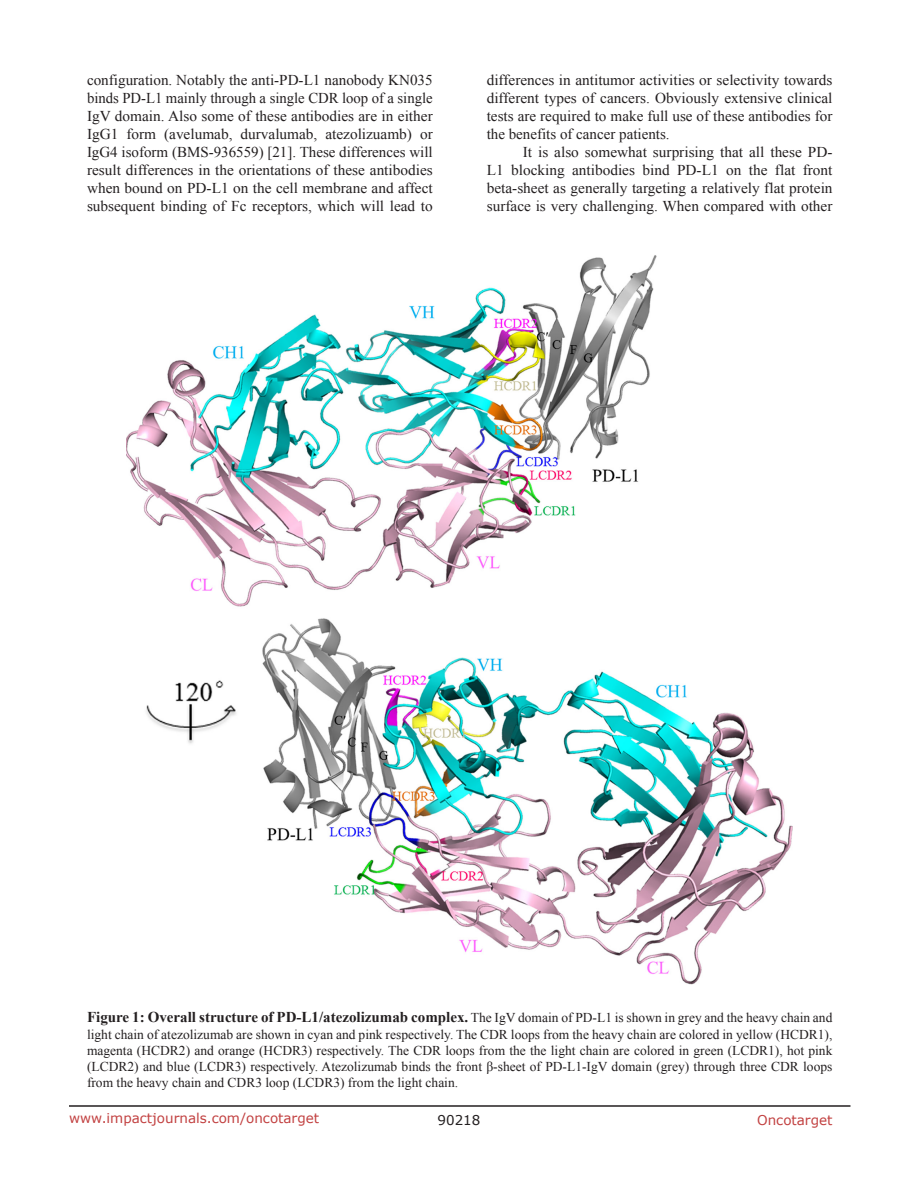
<style>
.page{position:relative;width:918px;height:1188px;background:#fff}
.page>*{position:absolute;margin:0;border:0;box-sizing:border-box;transform-origin:0 0}
.BodyText{font:15px/18px "Times New Roman";color:#231f20;text-align:justify}
.figuretext{font:700 15px "Times New Roman";color:#231f20}
.figuretext-2{font:13.5px/16.2px "Times New Roman";color:#231f20;text-align:justify}
.t1{font:13.5px "Verdana";color:#c24141}
.t2{font:13.5px "Verdana";color:#231f20}
.s1{font-weight:400;font-size:13.5px}
</style>
<div class="page">
<hr style="left:69px;top:1105px;width:781px;height:2px;background:#231f20">
<img style="left:127px;top:255px;width:666px;height:730px">
<p class="BodyText" style="left:87px;top:71px;width:347px">configuration. Notably the anti-PD-L1 nanobody KN035 binds PD-L1 mainly through a single CDR loop of a single IgV domain. Also some of these antibodies are in either IgG1 form (avelumab, durvalumab, atezolizuamb) or IgG4 isoform (BMS-936559) [21]. These differences will result differences in the orientations of these antibodies when bound on PD-L1 on the cell membrane and affect subsequent binding of Fc receptors, which will lead to</p>
<p class="BodyText" style="left:487px;top:71px;width:347px">differences in antitumor activities or selectivity towards different types of cancers. Obviously extensive clinical tests are required to make full use of these antibodies for the benefits of cancer patients.</p>
<p class="BodyText" style="left:487px;top:143px;width:347px;text-indent:36px">It is also somewhat surprising that all these PD-L1 blocking antibodies bind PD-L1 on the flat front beta-sheet as generally targeting a relatively flat protein surface is very challenging. When compared with other</p>
<p class="figuretext" style="left:87px;top:1007px;width:747px">Figure 1: Overall structure of PD-L1/atezolizumab complex. <span class="s1">The IgV domain of PD-L1 is shown in grey and the heavy chain and</span></p>
<p class="figuretext-2" style="left:87px;top:1026px;width:747px">light chain of atezolizumab are shown in cyan and pink respectively. The CDR loops from the heavy chain are colored in yellow (HCDR1), magenta (HCDR2) and orange (HCDR3) respectively. The CDR loops from the the light chain are colored in green (LCDR1), hot pink (LCDR2) and blue (LCDR3) respectively. Atezolizumab binds the front β-sheet of PD-L1-IgV domain (grey) through three CDR loops from the heavy chain and CDR3 loop (LCDR3) from the light chain.</p>
<p class="t1" style="left:69px;top:1109px;width:252px">www.impactjournals.com/oncotarget</p>
<p class="t2" style="left:438px;top:1111px;width:44px">90218</p>
<p class="t1" style="left:757px;top:1111px;width:77px">Oncotarget</p>
</div>
